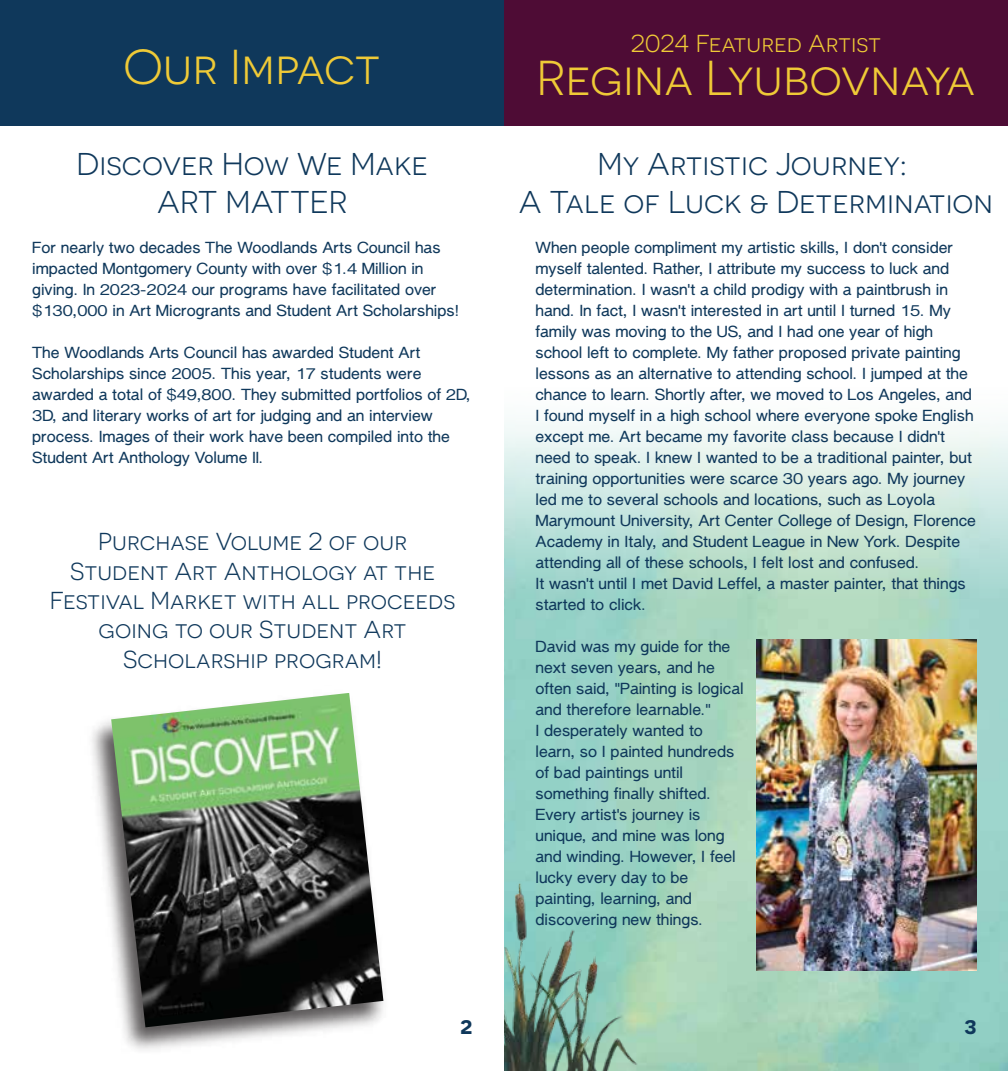
<style>
.page{position:relative;width:1008px;height:1071px;background:#fff}
.page>*{position:absolute;margin:0;border:0;box-sizing:border-box;transform-origin:0 0}
.t1{font:49px "Novecentosanswide";color:#efca37}
.t2{font:31.5px/37.8px "Novecentosanswide";color:#0f385b;text-align:center}
.t3{font:24.5px/29.4px "Novecentosanswide";color:#0f385b;text-align:center}
.t4{font:24.5px "Novecentosanswide";color:#efca37}
.t5{font:600 24.5px "Novecentosanswide";color:#0f385b}
.t6{font:15.75px/21px "Luzaine";color:#0f385b}
</style>
<div class="page">
<div style="left:0;top:0;width:504px;height:126px;background:#0f385b"></div>
<img style="left:92px;top:721px;width:292px;height:329px">
<img style="left:111px;top:693px;width:272px;height:334px">
<img style="left:504px;top:422px;width:504px;height:649px">
<img style="left:504px;top:881px;width:136px;height:190px">
<div style="left:504px;top:0;width:504px;height:126px;background:#4e0c35"></div>
<img style="left:756px;top:639px;width:220px;height:331px">
<h1 class="t1" style="left:123px;top:38px;width:259px">Our Impact</h1>
<h2 class="t2" style="left:77px;top:145px;width:353px">Discover How We Make<br>ART MATTER</h2>
<p class="t6" style="left:32px;top:238px;width:429px">For nearly two decades The Woodlands Arts Council has impacted Montgomery County with over $1.4 Million in giving. In 2023-2024 our programs have facilitated over $130,000 in Art Microgrants and Student Art Scholarships!</p>
<p class="t6" style="left:32px;top:343px;width:440px">The Woodlands Arts Council has awarded Student Art Scholarships since 2005. This year, 17 students were awarded a total of $49,800. They submitted portfolios of 2D, 3D, and literary works of art for judging and an interview process. Images of their work have been compiled into the Student Art Anthology Volume II.</p>
<h3 class="t3" style="left:50px;top:527px;width:407px">Purchase Volume 2 of our<br>Student Art Anthology at the<br>Festival Market with all proceeds going to our Student Art<br>Scholarship program!</h3>
<h3 class="t4" style="left:631px;top:30px;width:252px">2024 Featured Artist</h3>
<h1 class="t1" style="left:537px;top:50px;width:440px">Regina Lyubovnaya</h1>
<h2 class="t2" style="left:519px;top:145px;width:476px">My Artistic Journey:<br>A Tale of Luck &amp; Determination</h2>
<p class="t6" style="left:536px;top:238px;width:442px">When people compliment my artistic skills, I don't consider myself talented. Rather, I attribute my success to luck and determination. I wasn't a child prodigy with a paintbrush in hand. In fact, I wasn't interested in art until I turned 15. My family was moving to the US, and I had one year of high school left to complete. My father proposed private painting lessons as an alternative to attending school. I jumped at the chance to learn. Shortly after, we moved to Los Angeles, and I found myself in a high school where everyone spoke English except me. Art became my favorite class because I didn't need to speak. I knew I wanted to be a traditional painter, but training opportunities were scarce 30 years ago. My journey led me to several schools and locations, such as Loyola Marymount University, Art Center College of Design, Florence Academy in Italy, and Student League in New York. Despite attending all of these schools, I felt lost and confused.<br>It wasn't until I met David Leffel, a master painter, that things started to click.</p>
<p class="t6" style="left:536px;top:637px;width:210px">David was my guide for the next seven years, and he often said, "Painting is logical and therefore learnable."<br>I desperately wanted to learn, so I painted hundreds of bad paintings until something finally shifted.<br>Every artist's journey is unique, and mine was long and winding. However, I feel lucky every day to be painting, learning, and discovering new things.</p>
<h3 class="t5" style="left:460px;top:1011px;width:14px">2</h3>
<h3 class="t5" style="left:964px;top:1011px;width:14px">3</h3>
</div>
